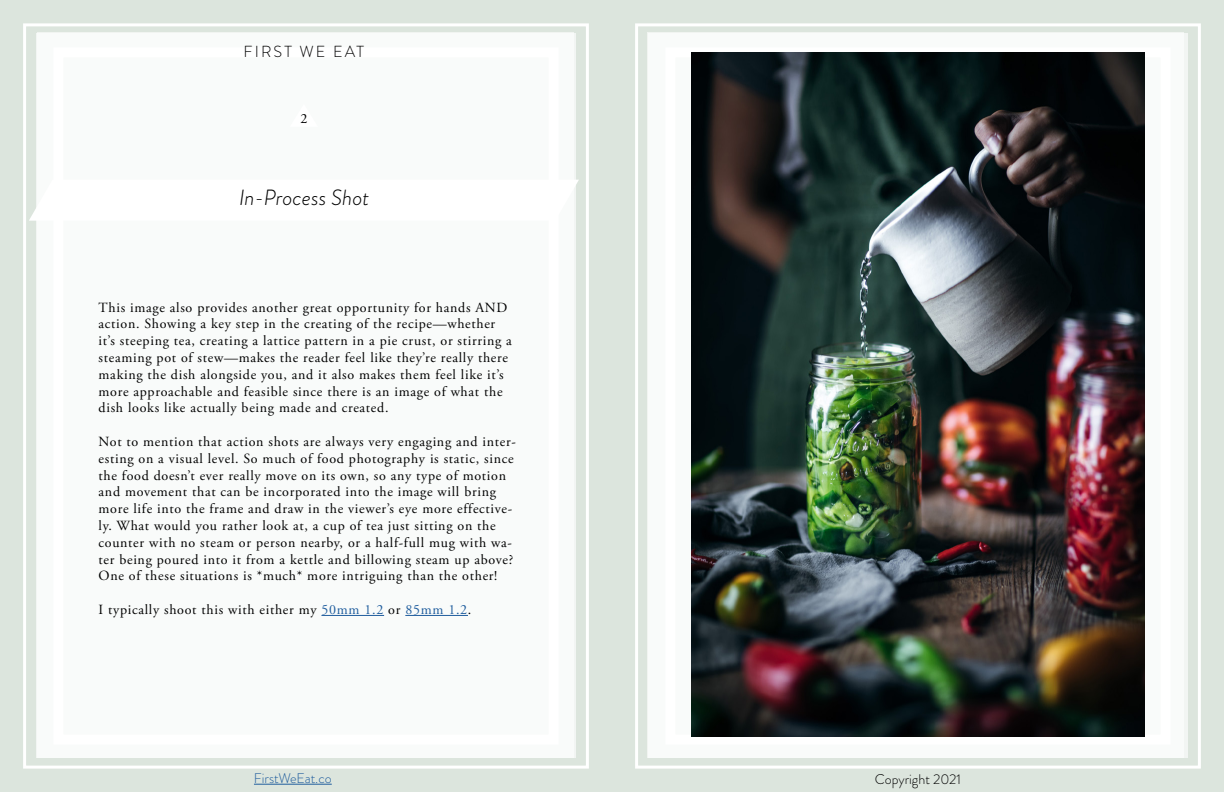
<style>
.page{position:relative;width:1224px;height:792px;background:#dce5dd}
.page>*{position:absolute;margin:0;border:0;box-sizing:border-box;transform-origin:0 0}
.t1{font:italic 300 22px "Brandon Grotesque";color:#000}
.t2{font:300 16px "Brandon Grotesque";letter-spacing:.13em;color:#000}
.t3{font:14px/16.8px "Adobe Garamond Pro";letter-spacing:.05em;color:#000}
.t4{font:300 14px "Brandon Grotesque";letter-spacing:-.005em;color:#215e9e}
.t5{font:300 14px "Brandon Grotesque";color:#000}
.s1{color:#215e9e}
</style>
<div class="page">
<div style="left:23px;top:23px;width:566px;height:746px;border:3px solid #fff"></div>
<hr style="left:254px;top:784px;width:78px;height:1px;background:#215e9e">
<div style="left:635px;top:23px;width:566px;height:746px;border:3px solid #fff"></div>
<div style="left:648px;top:32px;width:536px;height:726px;background:#fff"></div>
<div style="left:38px;top:32px;width:536px;height:725px;background:#fff"></div>
<svg style="left:29px;top:180px;width:550px;height:41px"></svg>
<hr style="left:321px;top:615px;width:63px;height:1px;background:#215e9e">
<hr style="left:405px;top:615px;width:63px;height:1px;background:#215e9e">
<img style="left:691px;top:52px;width:454px;height:685px">
<p class="t2" style="left:244px;top:41px;width:122px">FIRST WE EAT</p>
<p class="t3" style="left:300px;top:110px;width:8px">2</p>
<h1 class="t1" style="left:239px;top:182px;width:132px">In-Process Shot</h1>
<p class="t3" style="left:99px;top:299px;width:415px">This image also provides another great opportunity for hands AND action. Showing a key step in the creating of the recipe—whether it’s steeping tea, creating a lattice pattern in a pie crust, or stirring a steaming pot of stew—makes the reader feel like they’re really there making the dish alongside you, and it also makes them feel like it’s more approachable and feasible since there is an image of what the dish looks like actually being made and created.</p>
<p class="t3" style="left:99px;top:434px;width:419px">Not to mention that action shots are always very engaging and inter&shy;esting on a visual level. So much of food photography is static, since the food doesn’t ever really move on its own, so any type of motion and movement that can be incorporated into the image will bring more life into the frame and draw in the viewer’s eye more effective&shy;ly. What would you rather look at, a cup of tea just sitting on the counter with no steam or person nearby, or a half-full mug with wa&shy;ter being poured into it from a kettle and billowing steam up above?<br>One of these situations is *much* more intriguing than the other!</p>
<p class="t3" style="left:99px;top:602px;width:374px">I typically shoot this with either my <span class="s1">50mm 1.2</span> or <span class="s1">85mm 1.2</span>.</p>
<p class="t4" style="left:254px;top:768px;width:79px">FirstWeEat.co</p>
<p class="t5" style="left:875px;top:769px;width:88px">Copyright 2021</p>
</div>
